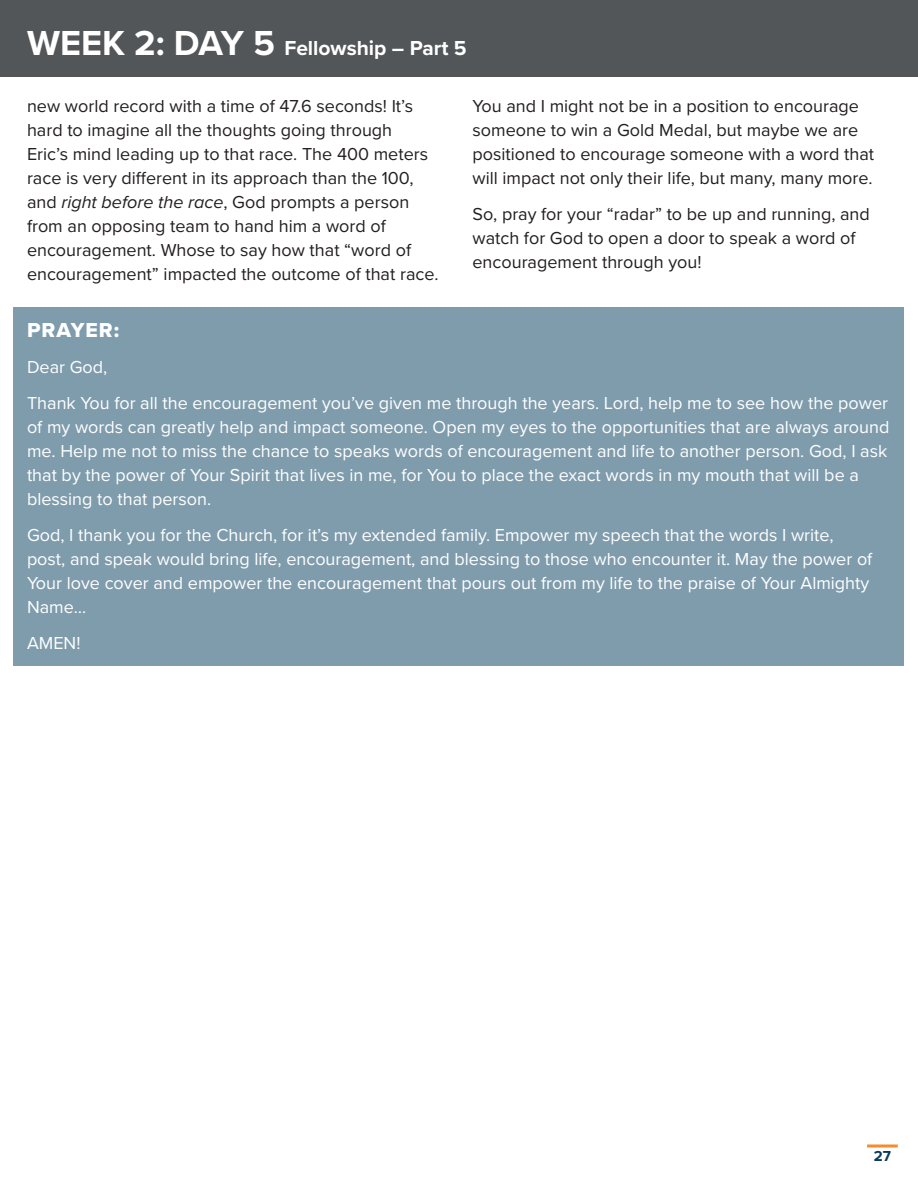
<style>
.page{position:relative;width:918px;height:1188px;background:#fff}
.page>*{position:absolute;margin:0;border:0;box-sizing:border-box;transform-origin:0 0}
.t1{font:700 21px "Proxima Nova";color:#fff}
.t2{font:21px "Proxima Nova Extrabld";letter-spacing:.05em;color:#fff}
.t3{font:18px/24px "Proxima Nova";color:#fff}
.t4{font:18px/24px "Proxima Nova";color:#231f20}
.t5{font:700 15px "Proxima Nova";color:#083a5c}
.s1{font-size:36px}
.s2{font-style:italic}
</style>
<div class="page">
<svg style="left:867px;top:1144px;width:31px;height:4px"></svg>
<div style="left:0;top:0;width:918px;height:77px;background:#525659"></div>
<div style="left:14px;top:307px;width:890px;height:48px;background:#7f9cad"></div>
<div style="left:14px;top:345px;width:890px;height:45px;background:#7f9cad"></div>
<div style="left:14px;top:381px;width:890px;height:141px;background:#7f9cad"></div>
<div style="left:14px;top:513px;width:890px;height:117px;background:#7f9cad"></div>
<div style="left:14px;top:621px;width:890px;height:45px;background:#7f9cad"></div>
<p class="t1" style="left:27px;top:33px;width:441px"><span class="s1">WEEK 2: DAY 5</span> Fellowship – Part 5</p>
<p class="t4" style="left:27px;top:93px;width:413px">new world record with a time of 47.6 seconds! It’s hard to imagine all the thoughts going through<br>Eric’s mind leading up to that race. The 400 meters race is very different in its approach than the 100, and <span class="s2">right before the race</span>, God prompts a person from an opposing team to hand him a word of encouragement. Whose to say how that “word of encouragement” impacted the outcome of that race.</p>
<p class="t4" style="left:472px;top:93px;width:403px">You and I might not be in a position to encourage someone to win a Gold Medal, but maybe we are positioned to encourage someone with a word that will impact not only their life, but many, many more.</p>
<p class="t4" style="left:472px;top:201px;width:399px">So, pray for your “radar” to be up and running, and watch for God to open a door to speak a word of encouragement through you!</p>
<p class="t2" style="left:27px;top:314px;width:94px">PRAYER:</p>
<p class="t3" style="left:27px;top:348px;width:863px;line-height:36px">Dear God,<br>Thank You for all the encouragement you’ve given me through the years. Lord, help me to see how the power</p>
<p class="t3" style="left:27px;top:414px;width:864px">of my words can greatly help and impact someone. Open my eyes to the opportunities that are always around me. Help me not to miss the chance to speaks words of encouragement and life to another person. God, I ask that by the power of Your Spirit that lives in me, for You to place the exact words in my mouth that will be a blessing to that person.</p>
<p class="t3" style="left:27px;top:522px;width:847px">God, I thank you for the Church, for it’s my extended family. Empower my speech that the words I write, post, and speak would bring life, encouragement, and blessing to those who encounter it. May the power of Your love cover and empower the encouragement that pours out from my life to the praise of Your Almighty Name…</p>
<p class="t3" style="left:27px;top:630px;width:55px">AMEN!</p>
<p class="t5" style="left:874px;top:1145px;width:19px">27</p>
</div>
